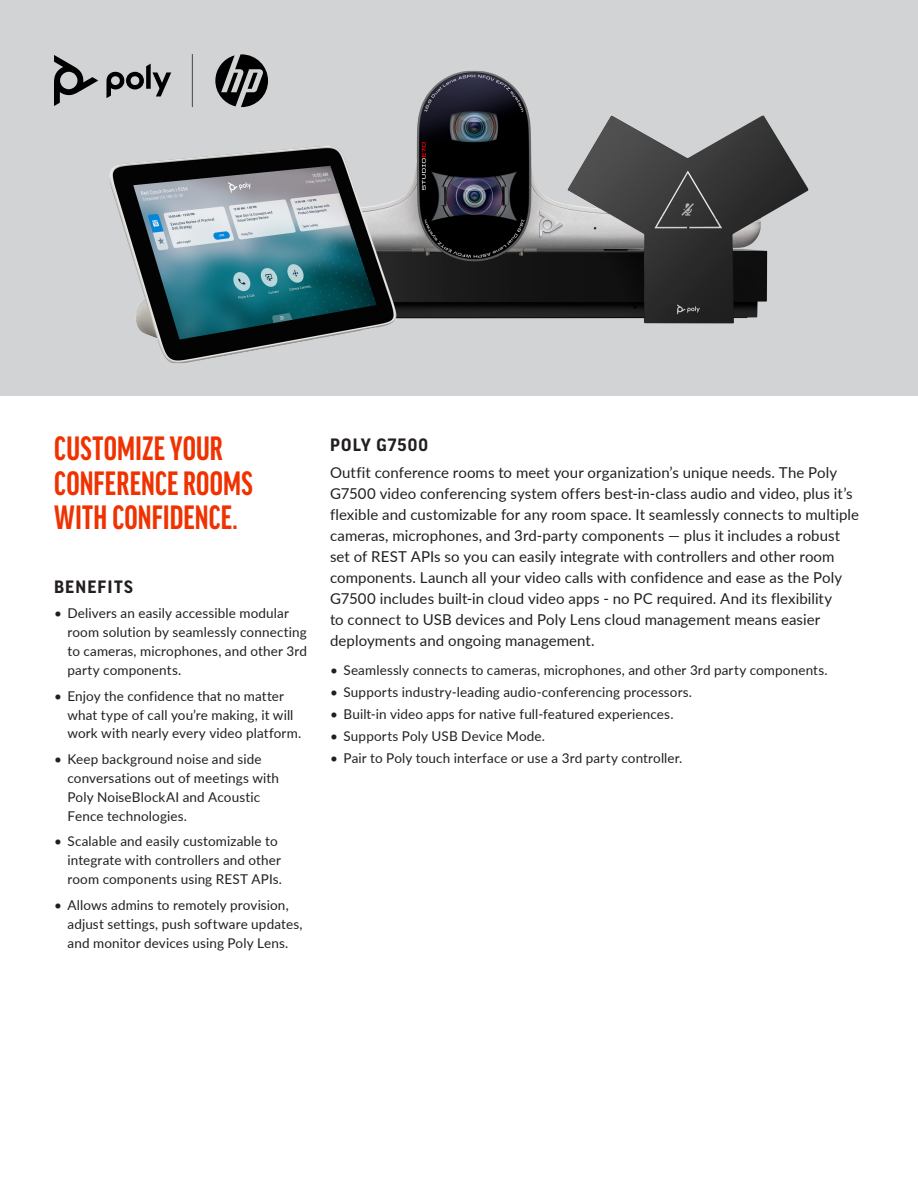
<style>
.page{position:relative;width:918px;height:1188px;background:#fff}
.page>*{position:absolute;margin:0;border:0;box-sizing:border-box;transform-origin:0 0}
.headline{font:700 extra-condensed 36px/34.5px "Good Headline Pro";letter-spacing:.005em;color:#ef3200}
.subhead{font:700 17.25px "Good Pro";letter-spacing:.065em;color:#231f20}
.body_copy{font:15px/21px "Lato";letter-spacing:.005em;color:#231f20}
.t1{font:13.5px/18.9px "Lato";letter-spacing:.01em;color:#231f20}
</style>
<div class="page">
<img style="left:2px;top:0;width:916px;height:396px">
<svg style="left:54px;top:54px;width:214px;height:53px;background:#9a9b9c"></svg>
<p class="headline" style="left:54px;top:431px;width:200px">CUSTOMIZE YOUR<br>CONFERENCE ROOMS<br>WITH CONFIDENCE.</p>
<p class="subhead" style="left:54px;top:577px;width:80px">BENEFITS</p>
<p class="t1" style="left:68px;top:603px;width:241px;text-indent:-14px">• Delivers an easily accessible modular room solution by seamlessly connecting to cameras, microphones, and other 3rd party components.</p>
<p class="t1" style="left:68px;top:686px;width:235px;text-indent:-14px">• Enjoy the confidence that no matter what type of call you’re making, it will work with nearly every video platform.</p>
<p class="t1" style="left:68px;top:749px;width:213px;text-indent:-14px">• Keep background noise and side conversations out of meetings with<br>Poly NoiseBlockAI and Acoustic<br>Fence technologies.</p>
<p class="t1" style="left:68px;top:832px;width:216px;text-indent:-14px">• Scalable and easily customizable to integrate with controllers and other room components using REST APIs.</p>
<p class="t1" style="left:68px;top:895px;width:236px;text-indent:-14px">• Allows admins to remotely provision, adjust settings, push software updates, and monitor devices using Poly Lens.</p>
<p class="subhead" style="left:330px;top:435px;width:99px">POLY G7500</p>
<p class="body_copy" style="left:330px;top:461px;width:531px">Outfit conference rooms to meet your organization’s unique needs. The Poly G7500 video conferencing system offers best-in-class audio and video, plus it’s flexible and customizable for any room space. It seamlessly connects to multiple cameras, microphones, and 3rd-party components — plus it includes a robust set of REST APIs so you can easily integrate with controllers and other room components. Launch all your video calls with confidence and ease as the Poly G7500 includes built-in cloud video apps - no PC required. And its flexibility<br>to connect to USB devices and Poly Lens cloud management means easier deployments and ongoing management.</p>
<p class="t1" style="left:330px;top:660px;width:499px">• Seamlessly connects to cameras, microphones, and other 3rd party components.</p>
<p class="t1" style="left:330px;top:682px;width:364px">• Supports industry-leading audio-conferencing processors.</p>
<p class="t1" style="left:330px;top:704px;width:345px">• Built-in video apps for native full-featured experiences.</p>
<p class="t1" style="left:330px;top:726px;width:217px">• Supports Poly USB Device Mode.</p>
<p class="t1" style="left:330px;top:748px;width:354px">• Pair to Poly touch interface or use a 3rd party controller.</p>
</div>
